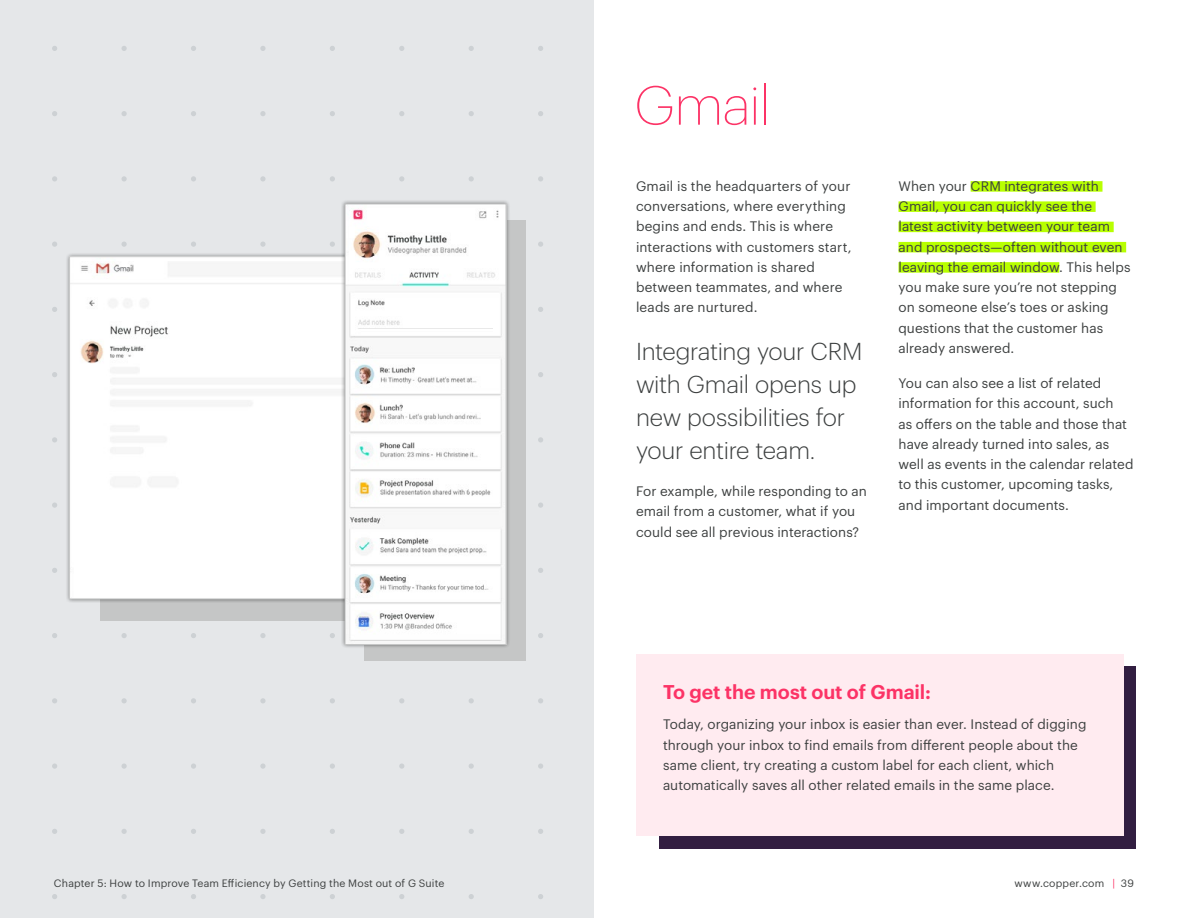
<style>
.page{position:relative;width:1188px;height:918px;background:#fff}
.page>*{position:absolute;margin:0;border:0;box-sizing:border-box;transform-origin:0 0}
.t1{font:200 54px "Graphik";letter-spacing:-.015em;color:#fc3366}
.t2{font:300 24px/33px "Graphik";letter-spacing:-.01em;color:#3d4040}
.t3{font:600 19.5px "Graphik";color:#fc3366}
.t4{font:13.5px/20.2px "Graphik";letter-spacing:.005em;color:#3d4040}
.t5{font:10.5px "Graphik";letter-spacing:.015em;color:#3d4040}
.s1{color:#fc3366}
</style>
<div class="page">
<div style="left:0;top:0;width:594px;height:918px;background:#e5e7e9"></div>
<svg style="left:538px;top:46px;width:5px;height:5px"></svg>
<svg style="left:469px;top:46px;width:5px;height:5px"></svg>
<svg style="left:399px;top:46px;width:5px;height:5px"></svg>
<svg style="left:330px;top:46px;width:5px;height:5px"></svg>
<svg style="left:260px;top:46px;width:6px;height:5px"></svg>
<svg style="left:191px;top:46px;width:5px;height:5px"></svg>
<svg style="left:121px;top:46px;width:6px;height:5px"></svg>
<svg style="left:538px;top:111px;width:5px;height:5px"></svg>
<svg style="left:469px;top:111px;width:5px;height:5px"></svg>
<svg style="left:399px;top:111px;width:5px;height:5px"></svg>
<svg style="left:330px;top:111px;width:5px;height:5px"></svg>
<svg style="left:260px;top:111px;width:6px;height:5px"></svg>
<svg style="left:191px;top:111px;width:5px;height:5px"></svg>
<svg style="left:121px;top:111px;width:6px;height:5px"></svg>
<svg style="left:538px;top:176px;width:5px;height:5px"></svg>
<svg style="left:469px;top:176px;width:5px;height:5px"></svg>
<svg style="left:399px;top:176px;width:5px;height:5px"></svg>
<svg style="left:330px;top:176px;width:5px;height:5px"></svg>
<svg style="left:260px;top:176px;width:6px;height:5px"></svg>
<svg style="left:191px;top:176px;width:5px;height:5px"></svg>
<svg style="left:121px;top:176px;width:6px;height:5px"></svg>
<svg style="left:538px;top:242px;width:5px;height:5px"></svg>
<svg style="left:330px;top:242px;width:5px;height:5px"></svg>
<svg style="left:260px;top:242px;width:6px;height:5px"></svg>
<svg style="left:191px;top:242px;width:5px;height:5px"></svg>
<svg style="left:121px;top:242px;width:6px;height:5px"></svg>
<svg style="left:538px;top:307px;width:5px;height:5px"></svg>
<svg style="left:538px;top:372px;width:5px;height:5px"></svg>
<svg style="left:538px;top:437px;width:5px;height:5px"></svg>
<svg style="left:538px;top:503px;width:5px;height:5px"></svg>
<svg style="left:538px;top:568px;width:5px;height:5px"></svg>
<svg style="left:538px;top:633px;width:5px;height:5px"></svg>
<svg style="left:330px;top:633px;width:5px;height:5px"></svg>
<svg style="left:260px;top:633px;width:6px;height:5px"></svg>
<svg style="left:191px;top:633px;width:5px;height:5px"></svg>
<svg style="left:121px;top:633px;width:6px;height:5px"></svg>
<svg style="left:538px;top:698px;width:5px;height:5px"></svg>
<svg style="left:469px;top:698px;width:5px;height:5px"></svg>
<svg style="left:399px;top:698px;width:5px;height:5px"></svg>
<svg style="left:330px;top:698px;width:5px;height:5px"></svg>
<svg style="left:260px;top:698px;width:6px;height:5px"></svg>
<svg style="left:191px;top:698px;width:5px;height:5px"></svg>
<svg style="left:121px;top:698px;width:6px;height:5px"></svg>
<svg style="left:538px;top:764px;width:5px;height:5px"></svg>
<svg style="left:469px;top:764px;width:5px;height:5px"></svg>
<svg style="left:399px;top:764px;width:5px;height:5px"></svg>
<svg style="left:330px;top:764px;width:5px;height:5px"></svg>
<svg style="left:260px;top:764px;width:6px;height:5px"></svg>
<svg style="left:191px;top:764px;width:5px;height:5px"></svg>
<svg style="left:121px;top:764px;width:6px;height:5px"></svg>
<svg style="left:538px;top:829px;width:5px;height:5px"></svg>
<svg style="left:469px;top:829px;width:5px;height:5px"></svg>
<svg style="left:399px;top:829px;width:5px;height:5px"></svg>
<svg style="left:330px;top:829px;width:5px;height:5px"></svg>
<svg style="left:260px;top:829px;width:6px;height:5px"></svg>
<svg style="left:191px;top:829px;width:5px;height:5px"></svg>
<svg style="left:121px;top:829px;width:6px;height:5px"></svg>
<svg style="left:538px;top:894px;width:5px;height:5px"></svg>
<svg style="left:469px;top:894px;width:5px;height:5px"></svg>
<svg style="left:399px;top:894px;width:5px;height:5px"></svg>
<svg style="left:330px;top:894px;width:5px;height:5px"></svg>
<svg style="left:260px;top:894px;width:6px;height:5px"></svg>
<svg style="left:191px;top:894px;width:5px;height:5px"></svg>
<svg style="left:121px;top:894px;width:6px;height:5px"></svg>
<svg style="left:52px;top:46px;width:5px;height:5px"></svg>
<svg style="left:52px;top:111px;width:5px;height:5px"></svg>
<svg style="left:52px;top:176px;width:5px;height:5px"></svg>
<svg style="left:52px;top:242px;width:5px;height:5px"></svg>
<svg style="left:52px;top:307px;width:5px;height:5px"></svg>
<svg style="left:52px;top:372px;width:5px;height:5px"></svg>
<svg style="left:52px;top:437px;width:5px;height:5px"></svg>
<svg style="left:52px;top:503px;width:5px;height:5px"></svg>
<svg style="left:52px;top:568px;width:5px;height:5px"></svg>
<svg style="left:52px;top:633px;width:5px;height:5px"></svg>
<svg style="left:52px;top:698px;width:5px;height:5px"></svg>
<svg style="left:52px;top:764px;width:5px;height:5px"></svg>
<svg style="left:52px;top:829px;width:5px;height:5px"></svg>
<svg style="left:52px;top:894px;width:5px;height:5px"></svg>
<div style="left:100px;top:270px;width:420px;height:351px;background:#c5c6c6"></div>
<div style="left:364px;top:220px;width:162px;height:442px;background:#c5c6c6"></div>
<div style="left:65px;top:253px;width:358px;height:350px;background:#000;opacity:.5"></div>
<img style="left:71px;top:258px;width:270px;height:339px">
<div style="left:341px;top:200px;width:169px;height:449px;background:#000;opacity:.5"></div>
<img style="left:347px;top:206px;width:157px;height:437px">
<div style="left:345px;top:204px;width:161px;height:441px;border:1px solid #c5c6c6"></div>
<div style="left:971px;top:181px;width:132px;height:11px;background:#b8ff01"></div>
<div style="left:898px;top:201px;width:198px;height:11px;background:#b8ff01"></div>
<div style="left:898px;top:222px;width:216px;height:10px;background:#b8ff01"></div>
<div style="left:898px;top:242px;width:228px;height:10px;background:#b8ff01"></div>
<div style="left:898px;top:262px;width:161px;height:11px;background:#b8ff01"></div>
<div style="left:659px;top:667px;width:477px;height:182px;background:#321e41"></div>
<div style="left:636px;top:654px;width:487px;height:181px;background:#ffebf0"></div>
<h1 class="t1" style="left:634px;top:66px;width:137px">Gmail</h1>
<p class="t4" style="left:636px;top:175px;width:217px">Gmail is the headquarters of your conversations, where everything begins and ends. This is where interactions with customers start, where information is shared between teammates, and where leads are nurtured.</p>
<h2 class="t2" style="left:636px;top:333px;width:228px">Integrating your CRM with Gmail opens up new possibilities for your entire team.</h2>
<p class="t4" style="left:636px;top:480px;width:232px">For example, while responding to an email from a customer, what if you could see all previous interactions?</p>
<p class="t4" style="left:898px;top:175px;width:234px">When your CRM integrates with<br>Gmail, you can quickly see the<br>latest activity between your team and prospects—often without even leaving the email window. This helps you make sure you’re not stepping on someone else’s toes or asking questions that the customer has already answered.</p>
<p class="t4" style="left:898px;top:372px;width:237px">You can also see a list of related information for this account, such<br>as offers on the table and those that have already turned into sales, as well as events in the calendar related to this customer, upcoming tasks, and important documents.</p>
<h3 class="t3" style="left:663px;top:677px;width:270px">To get the most out of Gmail:</h3>
<p class="t4" style="left:663px;top:713px;width:425px">Today, organizing your inbox is easier than ever. Instead of digging through your inbox to find emails from different people about the same client, try creating a custom label for each client, which automatically saves all other related emails in the same place.</p>
<p class="t5" style="left:54px;top:875px;width:392px">Chapter 5: How to Improve Team Efficiency by Getting the Most out of G Suite</p>
<p class="t5" style="left:1015px;top:875px;width:121px">www.copper.com <span class="s1">|</span> 39</p>
</div>
